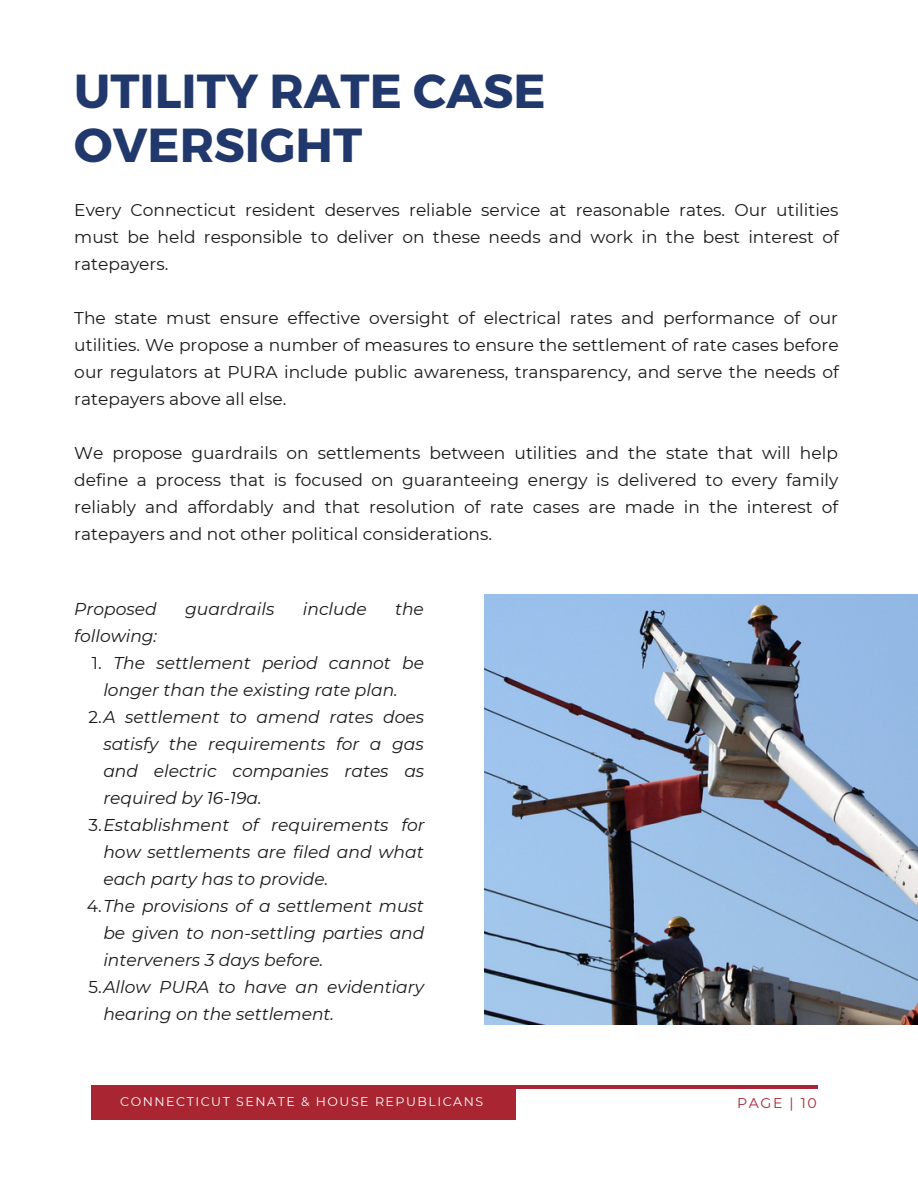
<style>
.page{position:relative;width:918px;height:1188px;background:#fff}
.page>*{position:absolute;margin:0;border:0;box-sizing:border-box;transform-origin:0 0}
.t1{font:700 47.7px/54px "Montserrat";color:#21386c}
.t2{font:17.1px/27px "Montserrat";color:#191919;text-align:justify}
.t3{font:italic 17.1px "Montserrat";color:#191919}
.t4{font:14.1px "Montserrat";letter-spacing:.12em;color:#a92532}
.t5{font:12.6px "Montserrat";letter-spacing:.12em;color:#fff}
.s1{font-style:normal}
</style>
<div class="page">
<img style="left:485px;top:594px;width:433px;height:431px">
<hr style="left:92px;top:1085px;width:725px;height:4px;background:#a92532">
<div style="left:92px;top:1085px;width:424px;height:35px;background:#a92532"></div>
<h1 class="t1" style="left:74px;top:62px;width:473px">UTILITY RATE CASE<br>OVERSIGHT</h1>
<p class="t2" style="left:74px;top:197px;width:766px">Every Connecticut resident deserves reliable service at reasonable rates. Our utilities must be held responsible to deliver on these needs and work in the best interest of ratepayers.</p>
<p class="t2" style="left:74px;top:305px;width:766px">The state must ensure effective oversight of electrical rates and performance of our utilities. We propose a number of measures to ensure the settlement of rate cases before our regulators at PURA include public awareness, transparency, and serve the needs of ratepayers above all else.</p>
<p class="t2" style="left:74px;top:440px;width:766px">We propose guardrails on settlements between utilities and the state that will help define a process that is focused on guaranteeing energy is delivered to every family reliably and affordably and that resolution of rate cases are made in the interest of ratepayers and not other political considerations.</p>
<p class="t3" style="left:74px;top:599px;width:84px">Proposed</p>
<p class="t3" style="left:185px;top:599px;width:91px">guardrails</p>
<p class="t3" style="left:303px;top:599px;width:65px">include</p>
<p class="t3" style="left:395px;top:599px;width:30px">the</p>
<p class="t3" style="left:74px;top:626px;width:84px">following:</p>
<p class="t2" style="left:92px;top:650px;width:11px">1.</p>
<p class="t3" style="left:113px;top:653px;width:312px">The settlement period cannot be</p>
<p class="t3" style="left:103px;top:680px;width:296px">longer than the existing rate plan.</p>
<p class="t3" style="left:88px;top:707px;width:337px"><span class="s1">2.</span>A settlement to amend rates does</p>
<p class="t3" style="left:103px;top:734px;width:322px">satisfy the requirements for a gas</p>
<p class="t3" style="left:103px;top:761px;width:322px">and electric companies rates as</p>
<p class="t3" style="left:103px;top:788px;width:160px">required by 16-19a.</p>
<p class="t3" style="left:88px;top:815px;width:338px"><span class="s1">3.</span>Establishment of requirements for</p>
<p class="t3" style="left:103px;top:842px;width:322px">how settlements are filed and what</p>
<p class="t3" style="left:103px;top:869px;width:226px">each party has to provide.</p>
<p class="t3" style="left:87px;top:896px;width:339px"><span class="s1">4.</span>The provisions of a settlement must</p>
<p class="t3" style="left:103px;top:923px;width:323px">be given to non-settling parties and</p>
<p class="t3" style="left:103px;top:950px;width:222px">interveners 3 days before.</p>
<p class="t3" style="left:88px;top:977px;width:337px"><span class="s1">5.</span>Allow PURA to have an evidentiary</p>
<p class="t3" style="left:103px;top:1004px;width:232px">hearing on the settlement.</p>
<p class="t5" style="left:120px;top:1094px;width:364px">CONNECTICUT SENATE &amp; HOUSE REPUBLICANS</p>
<p class="t4" style="left:737px;top:1095px;width:81px">PAGE | 10</p>
</div>
